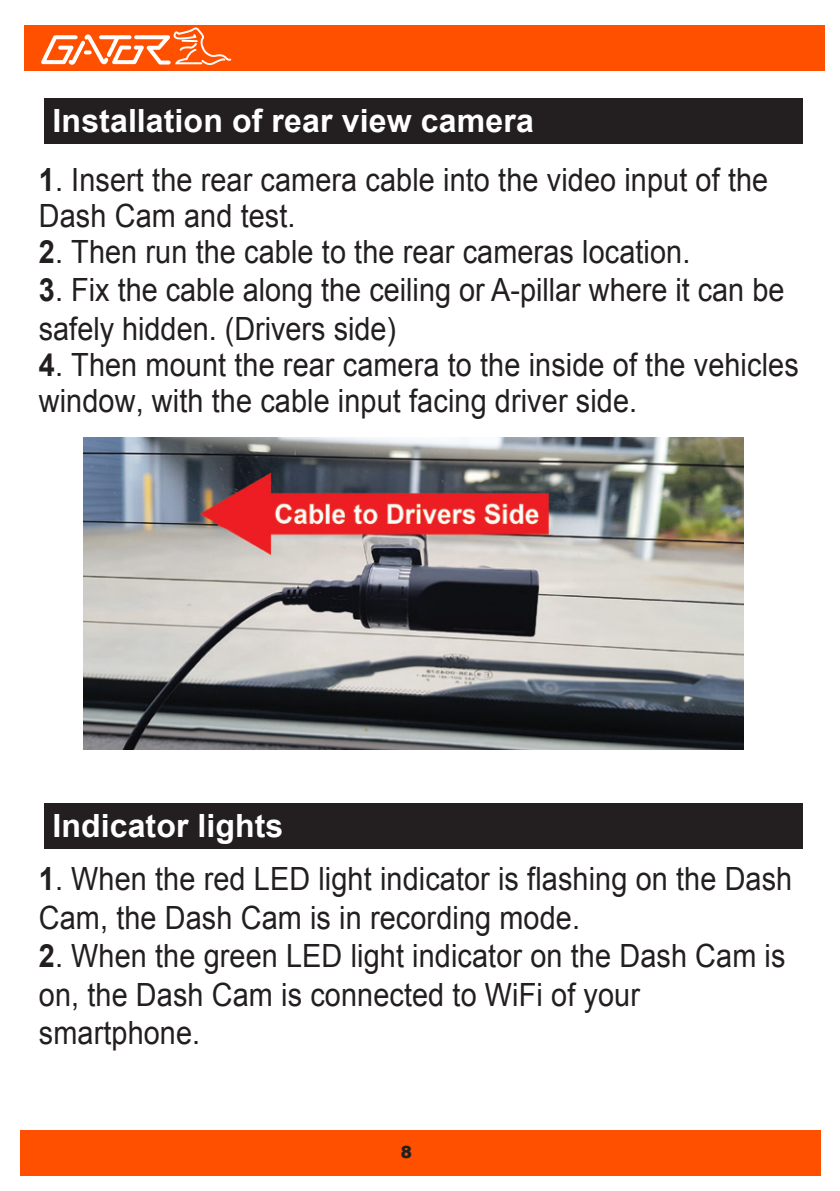
<style>
.page{position:relative;width:840px;height:1191px;background:#fff}
.page>*{position:absolute;margin:0;border:0;box-sizing:border-box;transform-origin:0 0}
.t1{font:32px/38.4px "Arial";letter-spacing:.005em;color:#231f20;scale:.9 1}
.t2{font:700 32px "Arial";letter-spacing:.005em;color:#fff}
.t3{font:900 16.8px "Arial";color:#231f20}
.s1{font-weight:700}
</style>
<div class="page">
<div style="left:44px;top:98px;width:758px;height:46px;background:#231f20"></div>
<div style="left:44px;top:803px;width:758px;height:46px;background:#231f20"></div>
<div style="left:20px;top:1130px;width:800px;height:46px;background:#ff5000"></div>
<div style="left:25px;top:25px;width:799px;height:46px;background:#ff5000"></div>
<svg style="left:41px;top:27px;width:190px;height:39px"></svg>
<img style="left:83px;top:437px;width:660px;height:312px">
<p class="t2" style="left:53px;top:99px;width:482px">Installation of rear view camera</p>
<p class="t1" style="left:39px;top:162px;width:811px;line-height:36px"><span class="s1">1</span>. Insert the rear camera cable into the video input of the<br>Dash Cam and test.</p>
<p class="t1" style="left:39px;top:233px;width:725px"><span class="s1">2</span>. Then run the cable to the rear cameras location.</p>
<p class="t1" style="left:39px;top:271px;width:829px"><span class="s1">3</span>. Fix the cable along the ceiling or A-pillar where it can be safely hidden. (Drivers side)</p>
<p class="t1" style="left:39px;top:347px;width:845px;line-height:36px"><span class="s1">4</span>. Then mount the rear camera to the inside of the vehicles window, with the cable input facing driver side.</p>
<p class="t2" style="left:53px;top:804px;width:232px">Indicator lights</p>
<p class="t1" style="left:39px;top:860px;width:838px"><span class="s1">1</span>. When the red LED light indicator is flashing on the Dash<br>Cam, the Dash Cam is in recording mode.</p>
<p class="t1" style="left:39px;top:937px;width:830px"><span class="s1">2</span>. When the green LED light indicator on the Dash Cam is on, the Dash Cam is connected to WiFi of your smartphone.</p>
<p class="t3" style="left:400px;top:1139px;width:13px">8</p>
</div>
